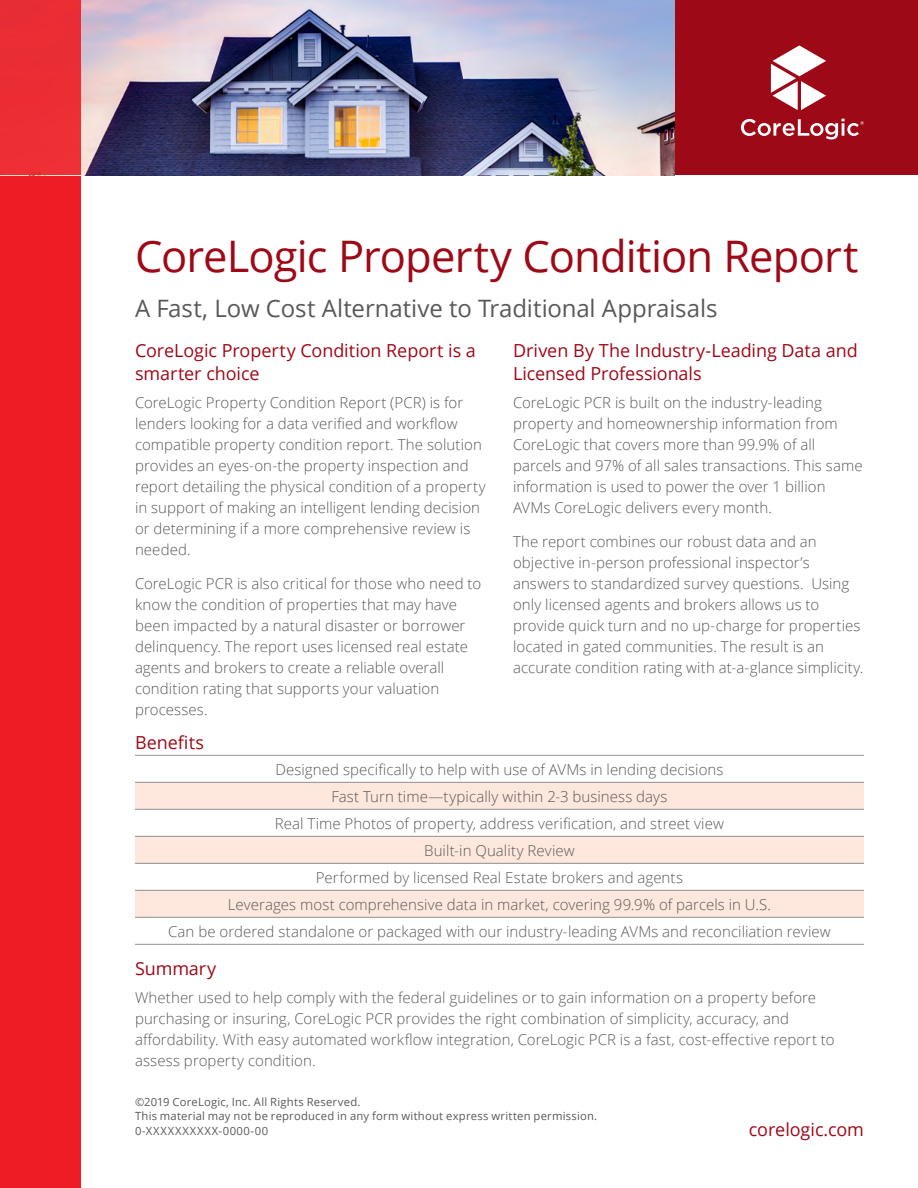
<style>
.page{position:relative;width:918px;height:1188px;background:#fff}
.page>*{position:absolute;margin:0;border:0;box-sizing:border-box;transform-origin:0 0}
.t1{font:43.5px "Open Sans";letter-spacing:-.02em;color:#9e0917}
.t2{font:24px "Open Sans";letter-spacing:-.005em;color:#58595b}
.t3{font:18px/22.5px "Open Sans";letter-spacing:-.005em;color:#9e0917}
.t4{font:300 15px/21px "Open Sans";letter-spacing:.005em;color:#58595b}
.t5{font:11.25px/15px "Open Sans";letter-spacing:.02em;color:#58595b}
</style>
<div class="page">
<div style="left:675px;top:0;width:243px;height:176px;background:#9e0917"></div>
<div style="left:0;top:176px;width:81px;height:1012px;background:#ed1d24"></div>
<img style="left:81px;top:0;width:594px;height:176px">
<div style="left:0;top:0;width:81px;height:176px;background:#eb2d35"></div>
<div style="left:135px;top:783px;width:729px;height:26px;background:#fee7dc"></div>
<svg style="left:135px;top:835px;width:729px;height:109px"></svg>
<hr style="left:135px;top:755px;width:729px;height:1px;background:#8e9092">
<hr style="left:135px;top:782px;width:729px;height:1px;background:#8e9092">
<hr style="left:135px;top:809px;width:729px;height:1px;background:#8e9092">
<hr style="left:135px;top:890px;width:729px;height:1px;background:#8e9092">
<hr style="left:135px;top:917px;width:729px;height:1px;background:#8e9092">
<hr style="left:135px;top:944px;width:729px;height:1px;background:#8e9092">
<hr style="left:135px;top:836px;width:729px;height:1px;background:#8e9092">
<hr style="left:135px;top:863px;width:729px;height:1px;background:#8e9092">
<svg style="left:771px;top:45px;width:55px;height:65px"></svg>
<svg style="left:741px;top:119px;width:123px;height:20px"></svg>
<h1 class="t1" style="left:135px;top:226px;width:725px">CoreLogic Property Condition Report</h1>
<h2 class="t2" style="left:135px;top:292px;width:584px">A Fast, Low Cost Alternative to Traditional Appraisals</h2>
<p class="t3" style="left:135px;top:339px;width:342px">CoreLogic Property Condition Report is a smarter choice</p>
<p class="t4" style="left:135px;top:391px;width:352px">CoreLogic Property Condition Report (PCR) is for lenders looking for a data verified and workflow compatible property condition report. The solution provides an eyes-on-the property inspection and report detailing the physical condition of a property in support of making an intelligent lending decision or determining if a more comprehensive review is needed.</p>
<p class="t4" style="left:135px;top:573px;width:348px">CoreLogic PCR is also critical for those who need to know the condition of properties that may have been impacted by a natural disaster or borrower delinquency. The report uses licensed real estate agents and brokers to create a reliable overall condition rating that supports your valuation processes.</p>
<p class="t3" style="left:513px;top:339px;width:346px">Driven By The Industry-Leading Data and<br>Licensed Professionals</p>
<p class="t4" style="left:513px;top:391px;width:351px">CoreLogic PCR is built on the industry-leading property and homeownership information from CoreLogic that covers more than 99.9% of all parcels and 97% of all sales transactions. This same information is used to power the over 1 billion AVMs CoreLogic delivers every month.</p>
<p class="t4" style="left:513px;top:531px;width:352px">The report combines our robust data and an objective in-person professional inspector’s answers to standardized survey questions. Using only licensed agents and brokers allows us to provide quick turn and no up-charge for properties located in gated communities. The result is an accurate condition rating with at-a-glance simplicity.</p>
<p class="t3" style="left:135px;top:731px;width:71px">Benefits</p>
<p class="t4" style="left:168px;top:755px;width:664px;line-height:27px;text-align:center">Designed specifically to help with use of AVMs in lending decisions<br>Fast Turn time—typically within 2-3 business days<br>Real Time Photos of property, address verification, and street view<br>Built-in Quality Review<br>Performed by licensed Real Estate brokers and agents<br>Leverages most comprehensive data in market, covering 99.9% of parcels in U.S.<br>Can be ordered standalone or packaged with our industry-leading AVMs and reconciliation review</p>
<p class="t3" style="left:135px;top:957px;width:83px">Summary</p>
<p class="t4" style="left:135px;top:986px;width:701px">Whether used to help comply with the federal guidelines or to gain information on a property before purchasing or insuring, CoreLogic PCR provides the right combination of simplicity, accuracy, and affordability. With easy automated workflow integration, CoreLogic PCR is a fast, cost-effective report to assess property condition.</p>
<p class="t5" style="left:135px;top:1094px;width:464px">©2019 CoreLogic, Inc. All Rights Reserved.<br>This material may not be reproduced in any form without express written permission.<br>0-XXXXXXXXXX-0000-00</p>
<p class="t3" style="left:749px;top:1117px;width:116px">corelogic.com</p>
</div>
